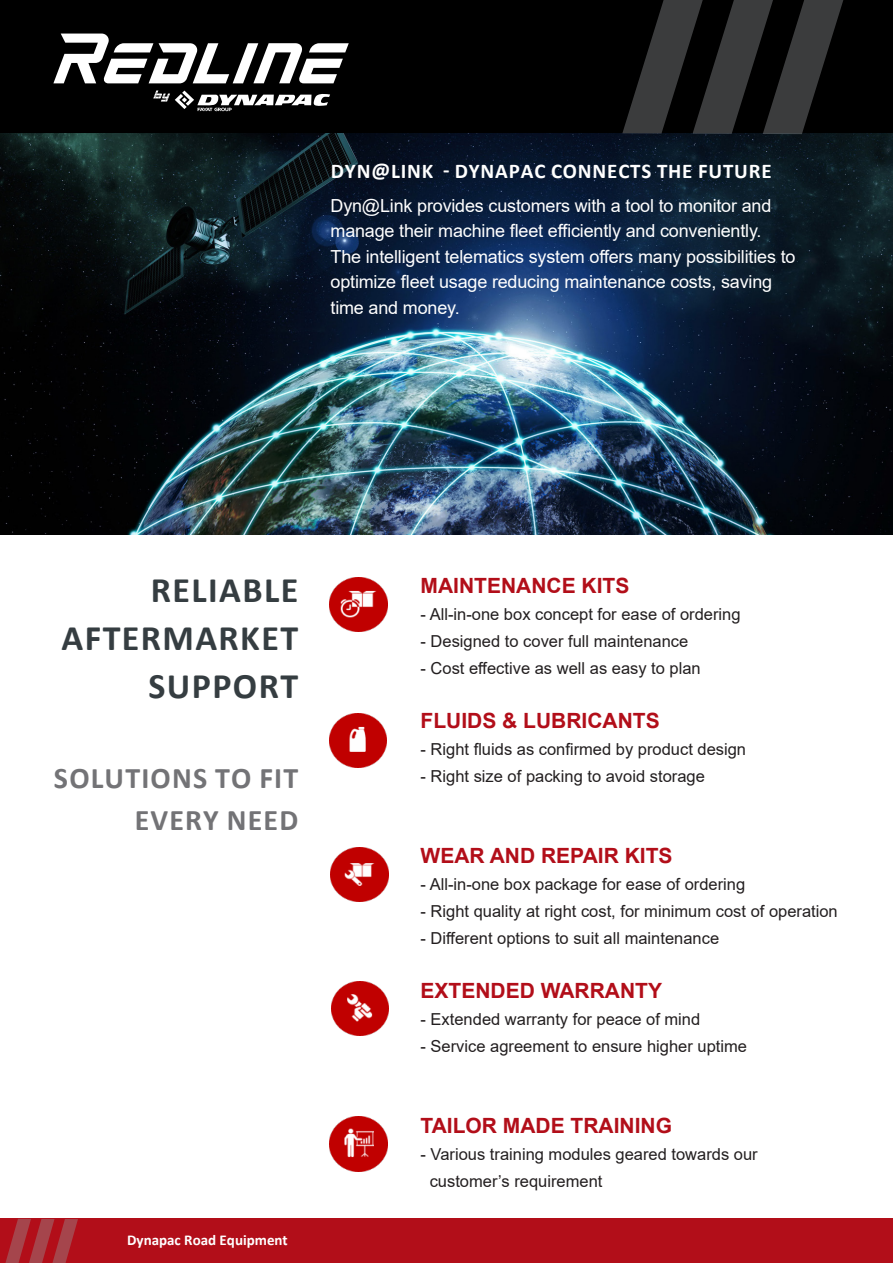
<style>
.page{position:relative;width:893px;height:1263px;background:#fff}
.page>*{position:absolute;margin:0;border:0;box-sizing:border-box;transform-origin:0 0}
.t1{font:700 36px/48px "Calibri";letter-spacing:.04em;color:#353d41;text-align:right}
.t2{font:700 30px/42px "Calibri";letter-spacing:.04em;color:#737376;text-align:right}
.t3{font:700 21px "Arial";color:#b20e19}
.t4{font:700 21px "Calibri";letter-spacing:.04em;color:#fff}
.t5{font:18px/25.5px "Arial";letter-spacing:-.01em;color:#fff}
.t6{font:16.5px/27px "Arial";color:#231f20}
.t7{font:700 15px "Calibri";color:#fff}
</style>
<div class="page">
<div style="left:0;top:1219px;width:893px;height:44px;background:#b20e19"></div>
<img style="left:0;top:133px;width:893px;height:401px">
<div style="left:0;top:0;width:893px;height:133px;background:#000"></div>
<svg style="left:53px;top:34px;width:296px;height:49px"></svg>
<svg style="left:153px;top:90px;width:177px;height:21px"></svg>
<svg style="left:620px;top:0;width:229px;height:134px"></svg>
<img style="left:330px;top:578px;width:57px;height:54px">
<img style="left:329px;top:713px;width:57px;height:54px">
<img style="left:331px;top:848px;width:58px;height:54px">
<img style="left:331px;top:982px;width:57px;height:54px">
<img style="left:330px;top:1117px;width:57px;height:54px">
<svg style="left:5px;top:1219px;width:73px;height:44px"></svg>
<h3 class="t4" style="left:331px;top:156px;width:442px">DYN@LINK - DYNAPAC CONNECTS THE FUTURE</h3>
<p class="t5" style="left:330px;top:193px;width:442px">Dyn@Link provides customers with a tool to monitor and</p>
<p class="t5" style="left:330px;top:218px;width:433px">manage their machine fleet efficiently and conveniently.</p>
<p class="t5" style="left:330px;top:244px;width:466px">The intelligent telematics system offers many possibilities to optimize fleet usage reducing maintenance costs, saving</p>
<p class="t5" style="left:330px;top:295px;width:131px">time and money.</p>
<h3 class="t1" style="left:62px;top:565px;width:238px">RELIABLE<br>AFTERMARKET</h3>
<h3 class="t1" style="left:148px;top:661px;width:151px">SUPPORT</h3>
<h3 class="t2" style="left:54px;top:756px;width:246px">SOLUTIONS TO FIT<br>EVERY NEED</h3>
<p class="t7" style="left:127px;top:1229px;width:162px">Dynapac Road Equipment</p>
<p class="t3" style="left:421px;top:571px;width:210px">MAINTENANCE KITS</p>
<p class="t6" style="left:421px;top:601px;width:322px">- All-in-one box concept for ease of ordering</p>
<p class="t6" style="left:421px;top:628px;width:269px">- Designed to cover full maintenance</p>
<p class="t6" style="left:421px;top:655px;width:282px">- Cost effective as well as easy to plan</p>
<p class="t3" style="left:421px;top:706px;width:241px">FLUIDS &amp; LUBRICANTS</p>
<p class="t6" style="left:421px;top:736px;width:327px">- Right fluids as confirmed by product design</p>
<p class="t6" style="left:421px;top:763px;width:286px">- Right size of packing to avoid storage</p>
<p class="t3" style="left:421px;top:841px;width:254px">WEAR AND REPAIR KITS</p>
<p class="t6" style="left:421px;top:871px;width:326px">- All-in-one box package for ease of ordering</p>
<p class="t6" style="left:421px;top:898px;width:419px">- Right quality at right cost, for minimum cost of operation</p>
<p class="t6" style="left:421px;top:925px;width:300px">- Different options to suit all maintenance</p>
<p class="t3" style="left:421px;top:976px;width:243px">EXTENDED WARRANTY</p>
<p class="t6" style="left:421px;top:1006px;width:281px">- Extended warranty for peace of mind</p>
<p class="t6" style="left:421px;top:1033px;width:328px">- Service agreement to ensure higher uptime</p>
<p class="t3" style="left:421px;top:1111px;width:253px">TAILOR MADE TRAINING</p>
<p class="t6" style="left:430px;top:1141px;width:329px;text-indent:-9px">- Various training modules geared towards our customer’s requirement</p>
</div>
